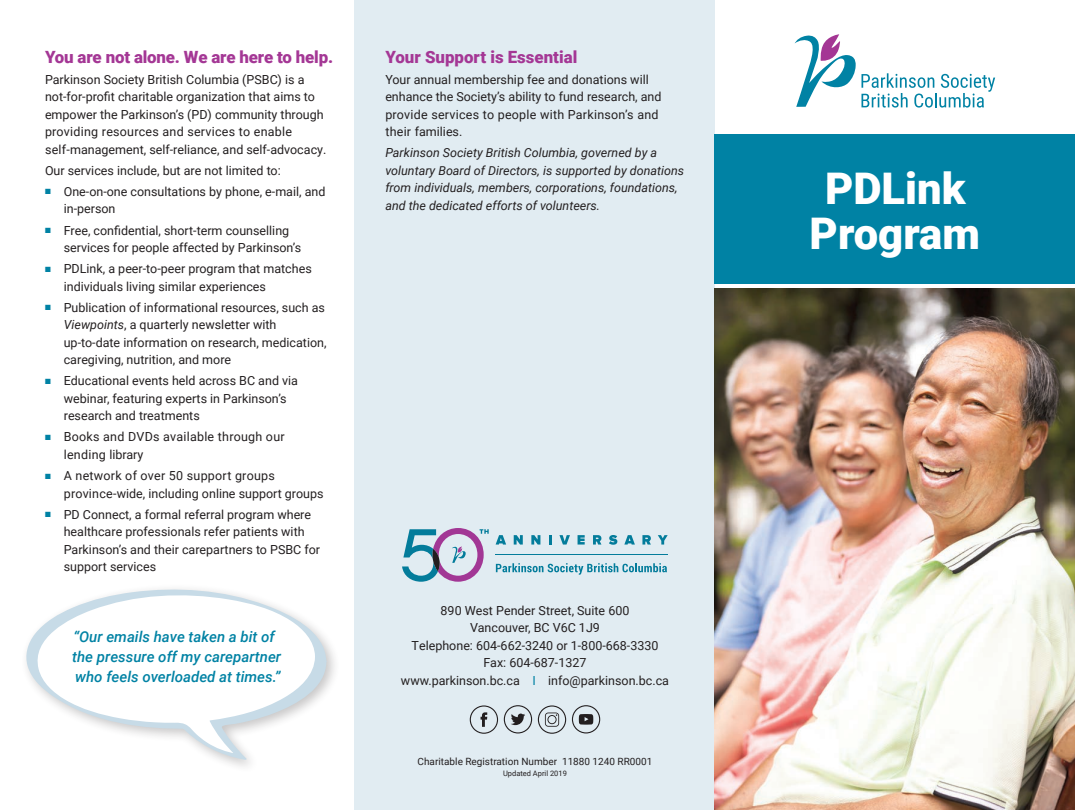
<style>
.page{position:relative;width:1075px;height:810px;background:#fff}
.page>*{position:absolute;margin:0;border:0;box-sizing:border-box;transform-origin:0 0}
.t1{font:900 43.62px/44.9px "Roboto";color:#fff;text-align:center}
.t2{font:900 16.88px "Roboto";letter-spacing:-.01em;color:#a43795}
.BodyCopy{font:italic 500 15px/20px "Roboto";color:#0082a4}
.Bullet{font:12.5px/17.5px "Roboto";color:#231f20}
.BodyCopy-2{font:12.5px/17.5px "Roboto";color:#231f20}
.BodyCopy-3{font:italic 12.5px/17.5px "Roboto";color:#231f20}
.Bullet-2{font:12.5px/17.5px "Roboto";letter-spacing:.02em;color:#231f20}
.BodyCopy-4{font:10px "Roboto";color:#231f20}
.Bullet-3{font:7.5px "Roboto";color:#231f20}
.s1{color:#0082a4}
.s2{font-style:italic}
</style>
<div class="page">
<div style="left:355px;top:0;width:360px;height:810px;background:#e1ecf2"></div>
<svg style="left:26px;top:590px;width:300px;height:170px"></svg>
<div style="left:715px;top:134px;width:360px;height:150px;background:#0082a4"></div>
<img style="left:715px;top:288px;width:360px;height:522px">
<svg style="left:794px;top:34px;width:201px;height:74px"></svg>
<svg style="left:470px;top:705px;width:28px;height:29px"></svg>
<svg style="left:572px;top:705px;width:28px;height:28px"></svg>
<svg style="left:504px;top:705px;width:28px;height:28px"></svg>
<svg style="left:538px;top:705px;width:28px;height:29px"></svg>
<svg style="left:495px;top:535px;width:11px;height:10px"></svg>
<svg style="left:514px;top:535px;width:9px;height:10px"></svg>
<svg style="left:531px;top:535px;width:9px;height:10px"></svg>
<svg style="left:549px;top:535px;width:3px;height:10px"></svg>
<svg style="left:559px;top:535px;width:11px;height:10px"></svg>
<svg style="left:577px;top:535px;width:7px;height:10px"></svg>
<svg style="left:593px;top:535px;width:8px;height:10px"></svg>
<svg style="left:609px;top:535px;width:8px;height:10px"></svg>
<svg style="left:624px;top:535px;width:11px;height:10px"></svg>
<svg style="left:642px;top:535px;width:9px;height:10px"></svg>
<svg style="left:658px;top:535px;width:9px;height:10px"></svg>
<svg style="left:496px;top:563px;width:171px;height:12px"></svg>
<hr style="left:495px;top:554px;width:173px;height:1px;background:#037c9b">
<svg style="left:402px;top:528px;width:87px;height:54px"></svg>
<p class="t2" style="left:45px;top:45px;width:290px">You are not alone. We are here to help.</p>
<p class="BodyCopy-2" style="left:45px;top:70px;width:283px">Parkinson Society British Columbia (PSBC) is a not-for-profit charitable organization that aims to empower the Parkinson’s (PD) community through providing resources and services to enable self-management, self-reliance, and self-advocacy.</p>
<p class="BodyCopy-2" style="left:45px;top:161px;width:237px">Our services include, but are not limited to:</p>
<p class="Bullet" style="left:64px;top:182px;width:263px;text-indent:-19px"><span class="s1">■</span> One-on-one consultations by phone, e-mail, and in-person</p>
<p class="Bullet" style="left:64px;top:221px;width:239px;text-indent:-19px"><span class="s1">■</span> Free, confidential, short-term counselling services for people affected by Parkinson’s</p>
<p class="Bullet" style="left:64px;top:260px;width:249px;text-indent:-19px"><span class="s1">■</span> PDLink, a peer-to-peer program that matches individuals living similar experiences</p>
<p class="Bullet" style="left:64px;top:298px;width:264px;text-indent:-19px"><span class="s1">■</span> Publication of informational resources, such as <span class="s2">Viewpoints</span>, a quarterly newsletter with up-to-date information on research, medication, caregiving, nutrition, and more</p>
<p class="Bullet" style="left:64px;top:372px;width:236px;text-indent:-19px"><span class="s1">■</span> Educational events held across BC and via webinar, featuring experts in Parkinson’s research and treatments</p>
<p class="Bullet-2" style="left:64px;top:428px;width:222px;text-indent:-19px"><span class="s1">■</span> Books and DVDs available through our lending library</p>
<p class="Bullet" style="left:64px;top:466px;width:261px;text-indent:-19px"><span class="s1">■</span> A network of over 50 support groups province-wide, including online support groups</p>
<p class="Bullet" style="left:64px;top:505px;width:258px;text-indent:-19px"><span class="s1">■</span> PD Connect, a formal referral program where healthcare professionals refer patients with Parkinson’s and their carepartners to PSBC for support services</p>
<p class="BodyCopy" style="left:72px;top:626px;width:210px">“Our emails have taken a bit of the pressure off my carepartner who feels overloaded at times.”</p>
<p class="t2" style="left:385px;top:45px;width:193px">Your Support is Essential</p>
<p class="BodyCopy-2" style="left:385px;top:70px;width:278px">Your annual membership fee and donations will enhance the Society’s ability to fund research, and provide services to people with Parkinson’s and their families.</p>
<p class="BodyCopy-3" style="left:385px;top:144px;width:300px">Parkinson Society British Columbia, governed by a voluntary Board of Directors, is supported by donations from individuals, members, corporations, foundations, and the dedicated efforts of volunteers.</p>
<p class="BodyCopy-2" style="left:440px;top:601px;width:190px">890 West Pender Street, Suite 600</p>
<p class="BodyCopy-2" style="left:470px;top:618px;width:131px">Vancouver, BC V6C 1J9</p>
<p class="BodyCopy-2" style="left:412px;top:636px;width:248px">Telephone: 604-662-3240 or 1-800-668-3330</p>
<p class="BodyCopy-2" style="left:483px;top:653px;width:104px">Fax: 604-687-1327</p>
<p class="BodyCopy-2" style="left:401px;top:671px;width:270px">www.parkinson.bc.ca <span class="s1">I</span> info@parkinson.bc.ca</p>
<p class="BodyCopy-4" style="left:417px;top:754px;width:236px">Charitable Registration Number 11880 1240 RR0001</p>
<p class="Bullet-3" style="left:503px;top:768px;width:65px">Updated April 2019</p>
<p class="t1" style="left:809px;top:165px;width:172px">PDLink<br>Program</p>
</div>
